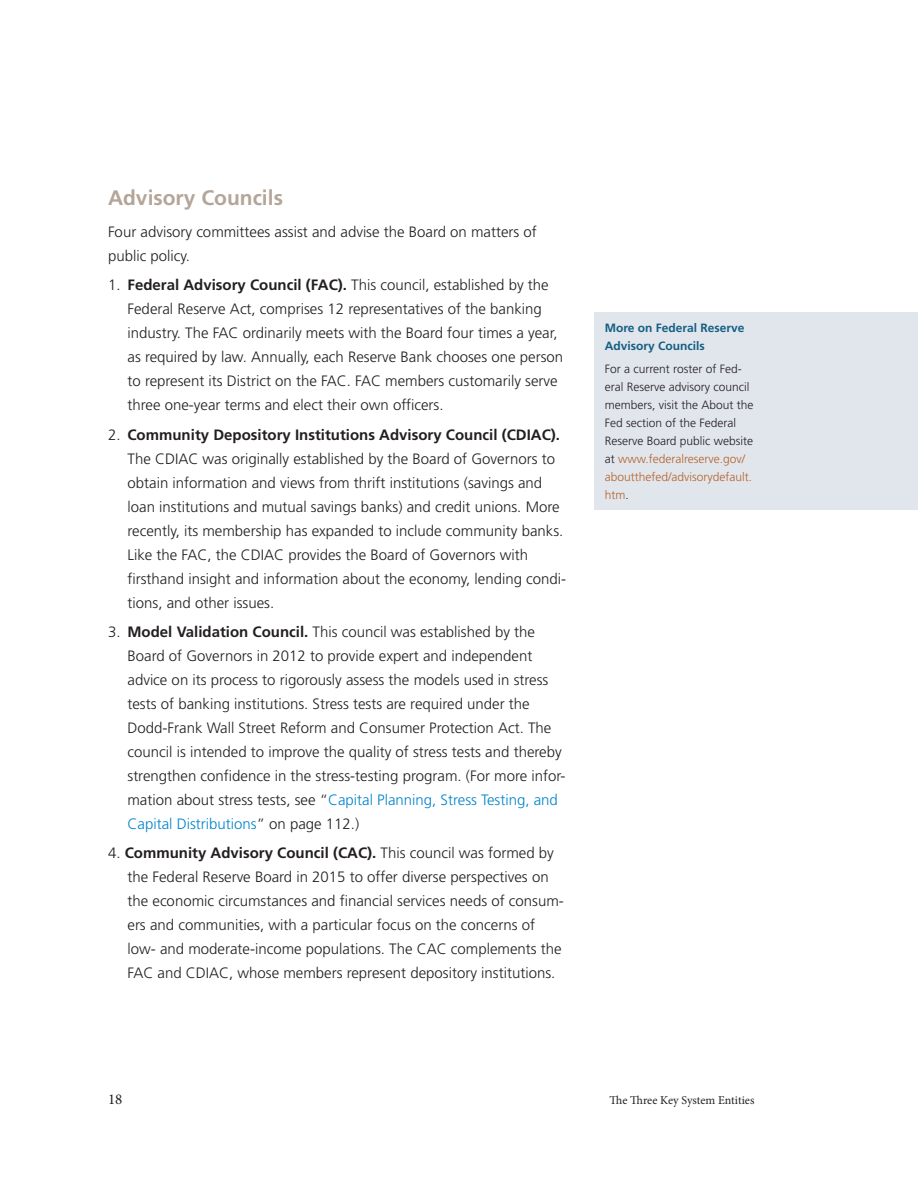
<style>
.page{position:relative;width:918px;height:1188px;background:#fff}
.page>*{position:absolute;margin:0;border:0;box-sizing:border-box;transform-origin:0 0}
.t1{font:700 21px "Frutiger LT Std";color:#b4a599}
.bullets{font:300 15px/24px "Frutiger LT Std";color:#231f20}
.text{font:300 15px/24px "Frutiger LT Std";color:#231f20}
.t2{font:15px "Minion Pro";color:#231f20}
.sidebar{font:300 12px/18px "Frutiger LT Std";color:#231f20}
.sidebar_title{font:700 12px/18px "Frutiger LT Std";color:#145e83}
.t3{font:12px "Minion Pro";color:#231f20}
.s1{font-weight:700}
.s2{color:#0084ca}
.s3{color:#b6622a}
</style>
<div class="page">
<div style="left:594px;top:312px;width:324px;height:198px;background:#e1e6ed"></div>
<p class="t1" style="left:108px;top:185px;width:176px">Advisory Councils</p>
<p class="text" style="left:108px;top:220px;width:430px">Four advisory committees assist and advise the Board on matters of public policy.</p>
<p class="bullets" style="left:128px;top:273px;width:437px;text-indent:-20px">1. <span class="s1">Federal Advisory Council (FAC).</span> This council, established by the Federal Reserve Act, comprises 12 representatives of the banking industry. The FAC ordinarily meets with the Board four times a year, as required by law. Annually, each Reserve Bank chooses one person to represent its District on the FAC. FAC members customarily serve three one-year terms and elect their own officers.</p>
<p class="bullets" style="left:128px;top:423px;width:440px;text-indent:-20px">2. <span class="s1">Community Depository Institutions Advisory Council (CDIAC).<br></span>The CDIAC was originally established by the Board of Governors to obtain information and views from thrift institutions (savings and loan institutions and mutual savings banks) and credit unions. More recently, its membership has expanded to include community banks.<br>Like the FAC, the CDIAC provides the Board of Governors with firsthand insight and information about the economy, lending condi&shy;tions, and other issues.</p>
<p class="bullets" style="left:128px;top:620px;width:440px;text-indent:-20px">3. <span class="s1">Model Validation Council.</span> This council was established by the Board of Governors in 2012 to provide expert and independent advice on its process to rigorously assess the models used in stress tests of banking institutions. Stress tests are required under the Dodd-Frank Wall Street Reform and Consumer Protection Act. The council is intended to improve the quality of stress tests and thereby strengthen confidence in the stress-testing program. (For more infor&shy;mation about stress tests, see “<span class="s2">Capital Planning, Stress Testing, and Capital Distributions</span>” on page 112.)</p>
<p class="bullets" style="left:128px;top:841px;width:438px;text-indent:-20px">4. <span class="s1">Community Advisory Council (CAC).</span> This council was formed by the Federal Reserve Board in 2015 to offer diverse perspectives on the economic circumstances and financial services needs of consum&shy;ers and communities, with a particular focus on the concerns of low- and moderate-income populations. The CAC complements the FAC and CDIAC, whose members represent depository institutions.</p>
<p class="sidebar_title" style="left:605px;top:319px;width:141px">More on Federal Reserve<br>Advisory Councils</p>
<p class="sidebar" style="left:605px;top:361px;width:150px">For a current roster of Fed&shy;eral Reserve advisory council members, visit the About the<br>Fed section of the Federal<br>Reserve Board public website at <span class="s3">www.federalreserve.gov/ aboutthefed/advisorydefault. htm</span>.</p>
<p class="t2" style="left:108px;top:1090px;width:16px">18</p>
<p class="t3" style="left:610px;top:1093px;width:146px">The Three Key System Entities</p>
</div>
